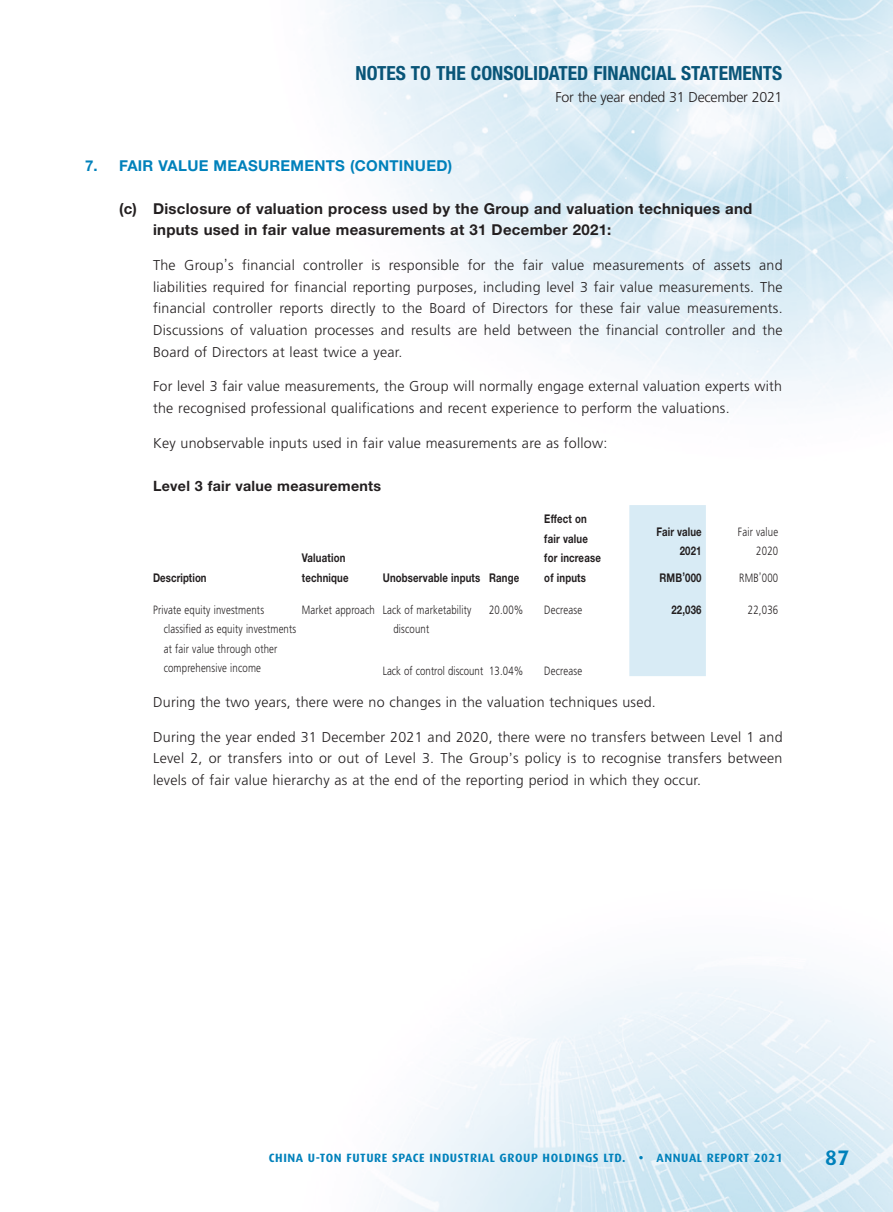
<style>
.page{position:relative;width:893px;height:1212px;background:#fff}
.page>*{position:absolute;margin:0;border:0;box-sizing:border-box;transform-origin:0 0}
.t1{font:700 21px "Dax";color:#0081bb}
.t2{font:700 condensed 19.5px "Helvetica Neue LT Std";color:#095578}
.Heading_2{font:700 15px/21.8px "Helvetica Neue LT Std";letter-spacing:.02em;color:#231f20}
.Heading_1{font:700 15px "Helvetica Neue LT Std";letter-spacing:.02em;color:#0081bb}
.Body_Text{font:300 14.25px/21.8px "Frutiger LT Std";letter-spacing:.02em;color:#231f20;text-align:justify}
.Body_Text-2{font:300 14.25px "Frutiger LT Std";letter-spacing:-.02em;color:#231f20}
.Heading_3{font:700 14.25px "Helvetica Neue LT Std";letter-spacing:.02em;color:#231f20}
.Body_Text-3{font:300 12px/19.5px "Frutiger LT Std";letter-spacing:.02em;color:#231f20;scale:.8 1}
.Body_Text-4{font:700 12px/19.5px "Helvetica Neue LT Std";letter-spacing:.02em;color:#231f20;scale:.8 1}
.t3{font:700 12px "Dax";letter-spacing:.045em;color:#0081bb}
.s1{font-family:"Helvetica Neue LT Std"}
</style>
<div class="page">
<img style="left:328px;top:0;width:565px;height:1212px">
<div style="left:629px;top:505px;width:77px;height:171px;background:#d8ebf5"></div>
<h2 class="t2" style="left:355px;top:61px;width:428px">NOTES TO THE CONSOLIDATED FINANCIAL STATEMENTS</h2>
<p class="Body_Text-2" style="left:556px;top:89px;width:228px">For the year ended 31 December 2021</p>
<p class="Heading_1" style="left:85px;top:156px;width:369px">7. FAIR VALUE MEASUREMENTS (CONTINUED)</p>
<p class="Heading_2" style="left:153px;top:197px;width:601px;text-indent:-34px">(c) Disclosure of valuation process used by the Group and valuation techniques and inputs used in fair value measurements at 31 December 2021:</p>
<p class="Body_Text" style="left:153px;top:254px;width:631px">The Group<span class="s1">’</span>s financial controller is responsible for the fair value measurements of assets and liabilities required for financial reporting purposes, including level 3 fair value measurements. The financial controller reports directly to the Board of Directors for these fair value measurements.<br>Discussions of valuation processes and results are held between the financial controller and the Board of Directors at least twice a year.</p>
<p class="Body_Text" style="left:153px;top:376px;width:630px">For level 3 fair value measurements, the Group will normally engage external valuation experts with the recognised professional qualifications and recent experience to perform the valuations.</p>
<p class="Body_Text" style="left:153px;top:432px;width:456px">Key unobservable inputs used in fair value measurements are as follow:</p>
<p class="Heading_3" style="left:153px;top:477px;width:230px">Level 3 fair value measurements</p>
<p class="Body_Text-4" style="left:153px;top:567px;width:68px">Description</p>
<p class="Body_Text-4" style="left:302px;top:548px;width:60px">Valuation technique</p>
<p class="Body_Text-4" style="left:383px;top:567px;width:124px">Unobservable inputs</p>
<p class="Body_Text-4" style="left:489px;top:567px;width:39px">Range</p>
<p class="Body_Text-4" style="left:544px;top:509px;width:55px">Effect on</p>
<p class="Body_Text-4" style="left:544px;top:528px;width:56px">fair value</p>
<p class="Body_Text-4" style="left:544px;top:548px;width:72px">for increase</p>
<p class="Body_Text-4" style="left:544px;top:567px;width:54px">of inputs</p>
<p class="Body_Text-4" style="left:656px;top:522px;width:58px">Fair value</p>
<p class="Body_Text-3" style="left:738px;top:522px;width:52px">Fair value</p>
<p class="Body_Text-4" style="left:680px;top:541px;width:29px">2021</p>
<p class="Body_Text-3" style="left:756px;top:542px;width:29px">2020</p>
<p class="Body_Text-4" style="left:659px;top:567px;width:54px">RMB’000</p>
<p class="Body_Text-3" style="left:739px;top:568px;width:50px">RMB<span class="s1">’</span>000</p>
<p class="Body_Text-3" style="left:164px;top:600px;width:167px;text-indent:-11px">Private equity investments classified as equity investments at fair value through other comprehensive income</p>
<p class="Body_Text-3" style="left:302px;top:600px;width:93px">Market approach</p>
<p class="Body_Text-3" style="left:393px;top:600px;width:99px;text-indent:-11px">Lack of marketability discount</p>
<p class="Body_Text-3" style="left:489px;top:600px;width:45px">20.00%</p>
<p class="Body_Text-3" style="left:544px;top:600px;width:49px">Decrease</p>
<p class="Body_Text-4" style="left:671px;top:600px;width:39px">22,036</p>
<p class="Body_Text-3" style="left:748px;top:600px;width:39px">22,036</p>
<p class="Body_Text-3" style="left:383px;top:661px;width:127px">Lack of control discount</p>
<p class="Body_Text-3" style="left:489px;top:661px;width:45px">13.04%</p>
<p class="Body_Text-3" style="left:544px;top:661px;width:49px">Decrease</p>
<p class="Body_Text" style="left:153px;top:692px;width:504px">During the two years, there were no changes in the valuation techniques used.</p>
<p class="Body_Text" style="left:153px;top:726px;width:631px">During the year ended 31 December 2021 and 2020, there were no transfers between Level 1 and Level 2, or transfers into or out of Level 3. The Group<span class="s1">’</span>s policy is to recognise transfers between levels of fair value hierarchy as at the end of the reporting period in which they occur.</p>
<p class="t3" style="left:269px;top:1151px;width:515px">CHINA U-TON FUTURE SPACE INDUSTRIAL GROUP HOLDINGS LTD. • ANNUAL REPORT 2021</p>
<h1 class="t1" style="left:825px;top:1146px;width:26px">87</h1>
</div>
